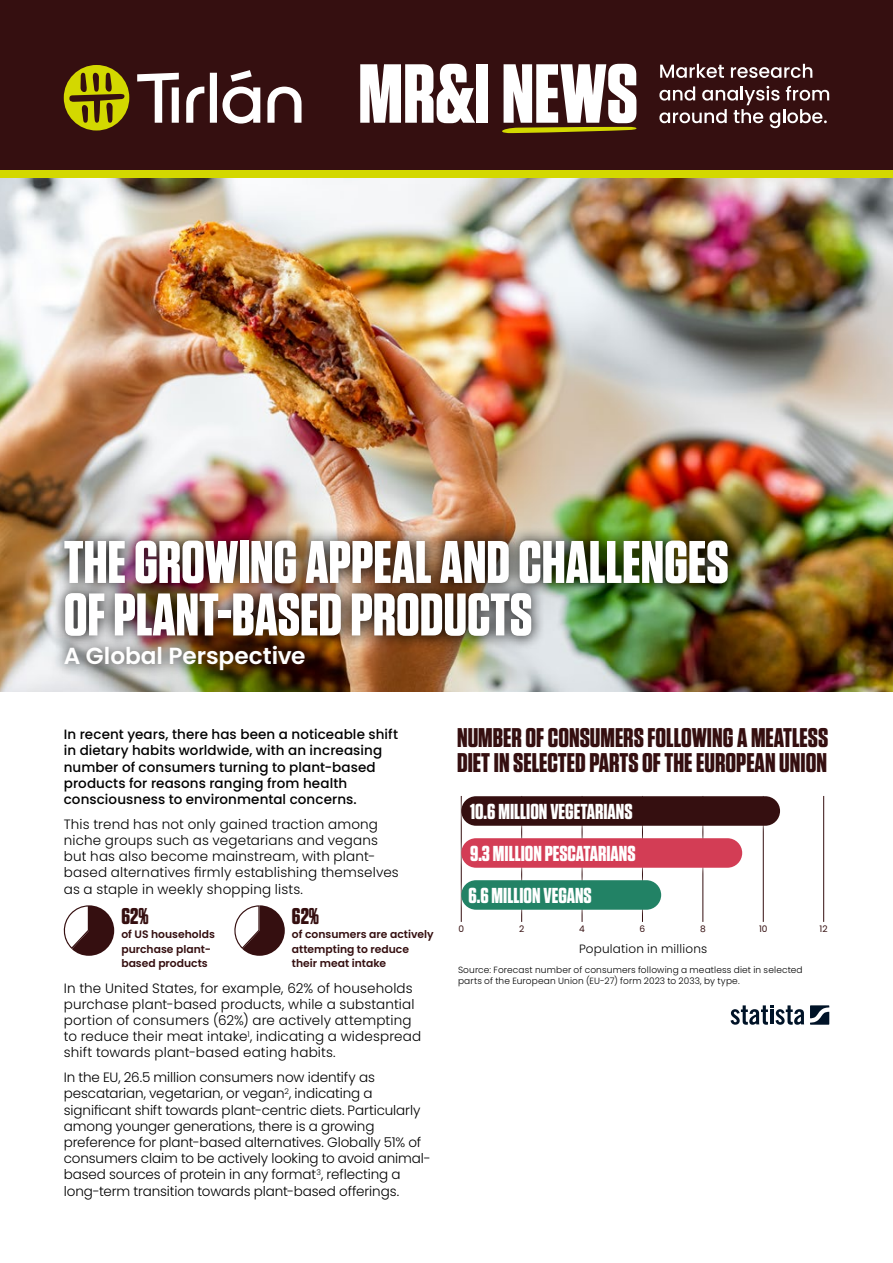
<style>
.page{position:relative;width:893px;height:1263px;background:#fff}
.page>*{position:absolute;margin:0;border:0;box-sizing:border-box;transform-origin:0 0}
.t1{font:700 60px/52.5px "Tungsten";color:#fff}
.t2{font:700 27px/25.5px "Tungsten";color:#350f10}
.t3{font:600 23.25px "Poppins";letter-spacing:-.005em;color:#fff}
.t4{font:700 22.65px "Tungsten";color:#350f10}
.t5{font:700 21.6px/41.8px "Tungsten";color:#fff}
.t6{font:300 13.5px/16.2px "Poppins";letter-spacing:-.005em;color:#000}
.t7{font:500 13.5px/16.2px "Poppins";letter-spacing:.005em;color:#000}
.t8{font:300 12px "Poppins";letter-spacing:.015em;color:#000}
.t9{font:600 10.8px/14.4px "Poppins";color:#350f10}
.t10{font:300 9px/10.8px "Poppins";letter-spacing:.015em;color:#000}
.t11{font:9px "Poppins";color:#350f10}
</style>
<div class="page">
<div style="left:0;top:0;width:893px;height:170px;background:#350f10"></div>
<div style="left:0;top:170px;width:893px;height:9px;background:#d3d800"></div>
<svg style="left:64px;top:905px;width:50px;height:51px"></svg>
<svg style="left:234px;top:905px;width:51px;height:51px"></svg>
<svg style="left:64px;top:65px;width:65px;height:65px"></svg>
<svg style="left:137px;top:70px;width:164px;height:54px"></svg>
<svg style="left:660px;top:64px;width:64px;height:14px"></svg>
<svg style="left:731px;top:64px;width:81px;height:14px"></svg>
<svg style="left:659px;top:86px;width:170px;height:42px"></svg>
<svg style="left:360px;top:64px;width:115px;height:59px"></svg>
<div style="left:476px;top:64px;width:12px;height:59px;background:#fff"></div>
<svg style="left:502px;top:64px;width:134px;height:69px"></svg>
<img style="left:0;top:179px;width:893px;height:512px">
<img style="left:51px;top:526px;width:691px;height:157px">
<svg style="left:731px;top:1005px;width:73px;height:20px"></svg>
<svg style="left:810px;top:1005px;width:19px;height:20px"></svg>
<hr style="left:461px;top:796px;width:1px;height:126px;background:#350f10">
<hr style="left:823px;top:796px;width:1px;height:126px;background:#350f10">
<hr style="left:763px;top:796px;width:1px;height:126px;background:#350f10">
<hr style="left:703px;top:796px;width:1px;height:126px;background:#350f10">
<hr style="left:642px;top:796px;width:1px;height:126px;background:#350f10">
<hr style="left:582px;top:796px;width:1px;height:126px;background:#350f10">
<hr style="left:521px;top:796px;width:1px;height:126px;background:#350f10">
<img style="left:460px;top:796px;width:320px;height:38px">
<div style="left:461px;top:796px;width:319px;height:30px;background:#350f10;border-radius:15px"></div>
<img style="left:460px;top:830px;width:290px;height:46px">
<div style="left:461px;top:838px;width:281px;height:30px;background:#d33d55;border-radius:15px"></div>
<img style="left:460px;top:872px;width:209px;height:46px">
<div style="left:461px;top:880px;width:200px;height:30px;background:#228265;border-radius:15px"></div>
<h1 class="t1" style="left:64px;top:538px;width:666px">THE GROWING APPEAL AND CHALLENGES<br>OF PLANT-BASED PRODUCTS</h1>
<h3 class="t3" style="left:64px;top:642px;width:243px">A Global Perspective</h3>
<p class="t7" style="left:64px;top:726px;width:336px">In recent years, there has been a noticeable shift in dietary habits worldwide, with an increasing number of consumers turning to plant-based products for reasons ranging from health consciousness to environmental concerns.</p>
<p class="t6" style="left:64px;top:816px;width:337px">This trend has not only gained traction among niche groups such as vegetarians and vegans but has also become mainstream, with plant&shy;based alternatives firmly establishing themselves as a staple in weekly shopping lists.</p>
<h3 class="t4" style="left:121px;top:904px;width:29px">62%</h3>
<p class="t9" style="left:121px;top:927px;width:95px">of US households purchase plant&shy;based products</p>
<h3 class="t4" style="left:292px;top:904px;width:29px">62%</h3>
<p class="t9" style="left:292px;top:927px;width:143px">of consumers are actively attempting to reduce their meat intake</p>
<p class="t6" style="left:64px;top:980px;width:359px">In the United States, for example, 62% of households purchase plant-based products, while a substantial portion of consumers (62%) are actively attempting to reduce their meat intake<sup>1</sup>, indicating a widespread shift towards plant-based eating habits.</p>
<p class="t6" style="left:64px;top:1069px;width:369px">In the EU, 26.5 million consumers now identify as pescatarian, vegetarian, or vegan<sup>2</sup>, indicating a significant shift towards plant-centric diets. Particularly among younger generations, there is a growing preference for plant-based alternatives. Globally 51% of consumers claim to be actively looking to avoid animal&shy;based sources of protein in any format<sup>3</sup>, reflecting a long-term transition towards plant-based offerings.</p>
<h2 class="t2" style="left:457px;top:725px;width:373px">NUMBER OF CONSUMERS FOLLOWING A MEATLESS<br>DIET IN SELECTED PARTS OF THE EUROPEAN UNION</h2>
<h3 class="t5" style="left:468px;top:791px;width:169px">10.6 MILLION VEGETARIANS<br>9.3 MILLION PESCATARIANS<br>6.6 MILLION VEGANS</h3>
<p class="t11" style="left:458px;top:924px;width:7px">0</p>
<p class="t11" style="left:519px;top:924px;width:7px">2</p>
<p class="t11" style="left:579px;top:924px;width:7px">4</p>
<p class="t11" style="left:640px;top:924px;width:7px">6</p>
<p class="t11" style="left:700px;top:924px;width:7px">8</p>
<p class="t11" style="left:759px;top:924px;width:10px">10</p>
<p class="t11" style="left:820px;top:924px;width:10px">12</p>
<p class="t8" style="left:579px;top:941px;width:130px">Population in millions</p>
<p class="t10" style="left:458px;top:964px;width:346px">Source: Forecast number of consumers following a meatless diet in selected parts of the European Union (EU-27) form 2023 to 2033, by type.</p>
</div>
